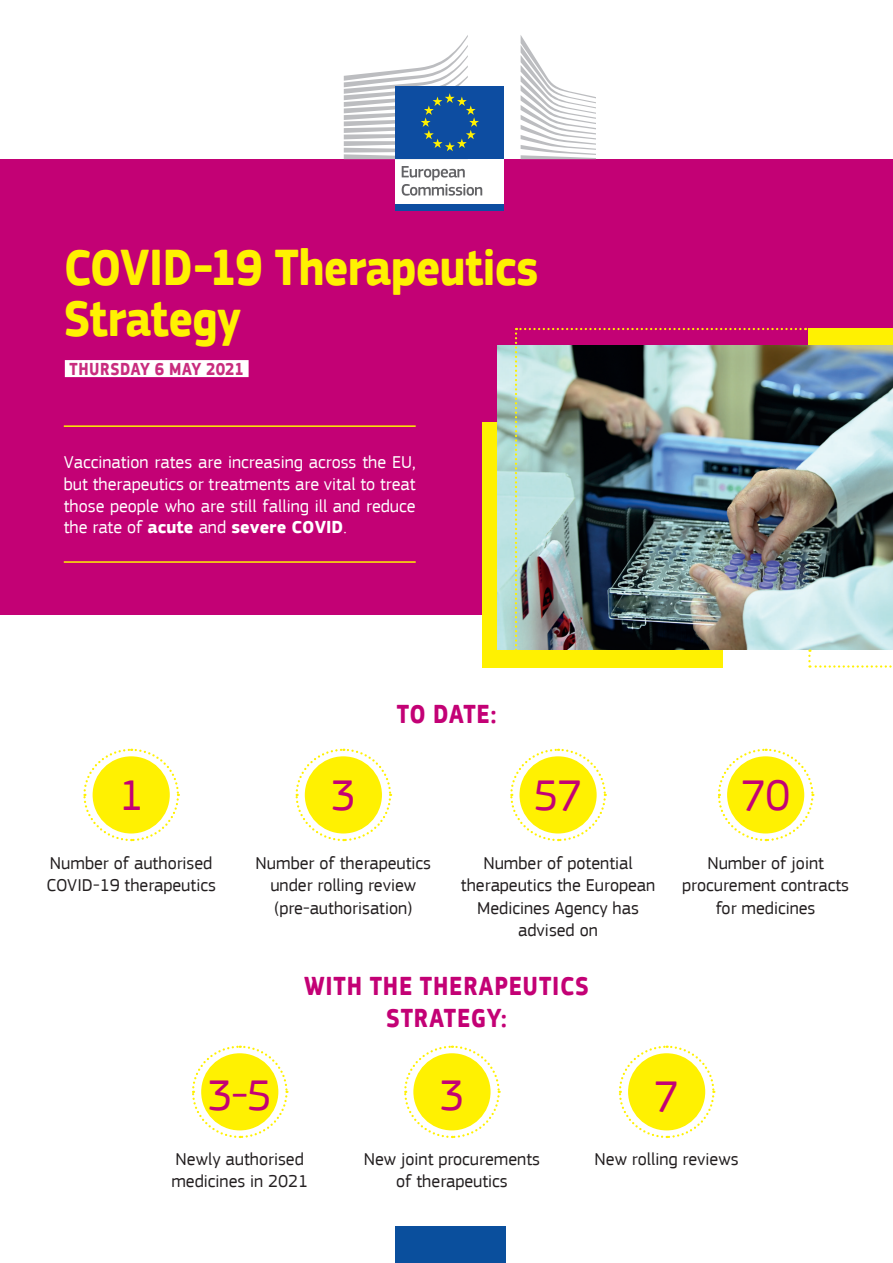
<style>
.page{position:relative;width:893px;height:1263px;background:#fff}
.page>*{position:absolute;margin:0;border:0;box-sizing:border-box;transform-origin:0 0}
.t1{font:700 52.5px/51px "EC Square Sans Pro";letter-spacing:-.015em;color:#fff101;scale:.88 1}
.t2{font:45px "EC Square Sans Pro";color:#c30175}
.t3{font:700 27px/32.4px "EC Square Sans Pro";letter-spacing:.035em;color:#c30175;text-align:center;scale:.88 1}
.t4{font:18px/22.5px "EC Square Sans Pro";color:#231f20;text-align:center}
.t5{font:18px/21.6px "EC Square Sans Pro";color:#fff;text-align:justify}
.t6{font:700 18px "EC Square Sans Pro";letter-spacing:.02em;color:#c82c7e;scale:.88 1}
.s1{font-weight:700}
</style>
<div class="page">
<div style="left:0;top:159px;width:893px;height:455px;background:#c30175"></div>
<div style="left:65px;top:360px;width:184px;height:17px;background:#fff"></div>
<hr style="left:64px;top:425px;width:352px;height:2px;background:#fff101">
<hr style="left:64px;top:561px;width:352px;height:2px;background:#fff101">
<div style="left:482px;top:422px;width:241px;height:246px;background:#fff101"></div>
<img style="left:498px;top:345px;width:17px;height:304px">
<img style="left:515px;top:328px;width:378px;height:340px">
<svg style="left:618px;top:1045px;width:98px;height:94px"></svg>
<svg style="left:404px;top:1045px;width:97px;height:94px"></svg>
<svg style="left:192px;top:1045px;width:97px;height:94px"></svg>
<svg style="left:83px;top:748px;width:97px;height:94px"></svg>
<svg style="left:295px;top:748px;width:97px;height:94px"></svg>
<svg style="left:510px;top:748px;width:97px;height:94px"></svg>
<svg style="left:717px;top:748px;width:98px;height:94px"></svg>
<div style="left:395px;top:157px;width:109px;height:48px;background:#fff"></div>
<svg style="left:402px;top:166px;width:80px;height:30px"></svg>
<div style="left:395px;top:204px;width:109px;height:6px;background:#0d4da1"></div>
<svg style="left:521px;top:36px;width:75px;height:123px"></svg>
<div style="left:395px;top:86px;width:109px;height:73px;background:#0d4da1"></div>
<svg style="left:344px;top:35px;width:135px;height:124px"></svg>
<div style="left:395px;top:1226px;width:110px;height:37px;background:#0a4f9d"></div>
<h1 class="t1" style="left:64px;top:244px;width:541px">COVID-19 Therapeutics<br>Strategy</h1>
<p class="t6" style="left:70px;top:358px;width:199px">THURSDAY 6 MAY 2021</p>
<p class="t5" style="left:64px;top:452px;width:353px">Vaccination rates are increasing across the EU, but therapeutics or treatments are vital to treat those people who are still falling ill and reduce the rate of <span class="s1">acute</span> and <span class="s1">severe COVID</span>.</p>
<h2 class="t2" style="left:119px;top:768px;width:27px">1</h2>
<p class="t4" style="left:46px;top:851px;width:171px;text-align:left">Number of authorised<br>COVID-19 therapeutics</p>
<h2 class="t2" style="left:331px;top:768px;width:27px">3</h2>
<h3 class="t3" style="left:397px;top:699px;width:115px">TO DATE:</h3>
<h2 class="t2" style="left:534px;top:768px;width:50px">57</h2>
<p class="t4" style="left:256px;top:851px;width:177px">Number of therapeutics under rolling review (pre-authorisation)</p>
<p class="t4" style="left:461px;top:851px;width:196px">Number of potential therapeutics the European<br>Medicines Agency has advised on</p>
<h3 class="t3" style="left:304px;top:971px;width:325px">WITH THE THERAPEUTICS<br>STRATEGY:</h3>
<h2 class="t2" style="left:741px;top:768px;width:50px">70</h2>
<p class="t4" style="left:682px;top:851px;width:168px">Number of joint procurement contracts for medicines</p>
<h2 class="t2" style="left:208px;top:1069px;width:66px">3-5</h2>
<p class="t4" style="left:171px;top:1148px;width:138px;text-align:left">Newly authorised medicines in 2021</p>
<h2 class="t2" style="left:439px;top:1069px;width:27px">3</h2>
<p class="t4" style="left:364px;top:1148px;width:178px">New joint procurements of therapeutics</p>
<h2 class="t2" style="left:654px;top:1070px;width:27px">7</h2>
<p class="t4" style="left:595px;top:1148px;width:146px">New rolling reviews</p>
</div>
